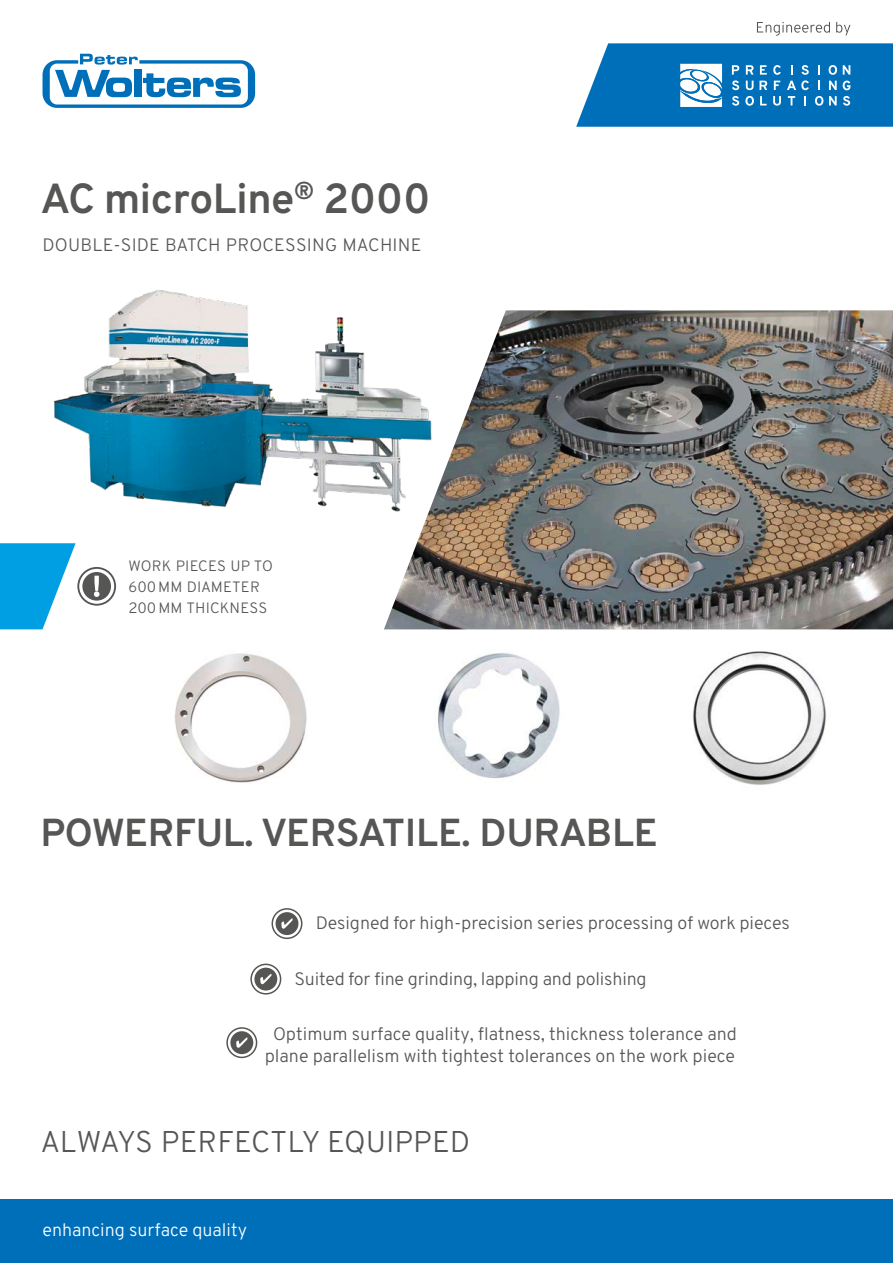
<style>
.page{position:relative;width:893px;height:1263px;background:#fff}
.page>*{position:absolute;margin:0;border:0;box-sizing:border-box;transform-origin:0 0}
.t1{font:700 42px "Overpass";letter-spacing:-.01em;color:#565655}
.t2{font:700 39px "Overpass";letter-spacing:-.01em;color:#565655}
.t3{font:300 30px "Overpass";color:#565655}
.t4{font:300 18px/21.6px "Overpass";color:#565655;text-align:center}
.t5{font:300 18px "Overpass";color:#fff}
.t6{font:300 15px/21px "Overpass";letter-spacing:.01em;color:#565655}
</style>
<div class="page">
<div style="left:0;top:1199px;width:893px;height:64px;background:#006fba"></div>
<svg style="left:43px;top:54px;width:212px;height:54px"></svg>
<svg style="left:576px;top:43px;width:317px;height:84px;background:#2584c4"></svg>
<svg style="left:757px;top:22px;width:93px;height:14px"></svg>
<img style="left:54px;top:289px;width:330px;height:218px">
<svg style="left:0;top:543px;width:76px;height:86px"></svg>
<svg style="left:77px;top:567px;width:39px;height:39px"></svg>
<svg style="left:81px;top:570px;width:32px;height:32px"></svg>
<div style="left:79px;top:569px;width:35px;height:35px;border:3px solid #fff;border-radius:50%"></div>
<svg style="left:94px;top:576px;width:6px;height:21px"></svg>
<svg style="left:250px;top:963px;width:31px;height:31px"></svg>
<div style="left:253px;top:966px;width:26px;height:26px;background:#565655;border-radius:50%"></div>
<div style="left:252px;top:965px;width:28px;height:28px;border:3px solid #fff;border-radius:50%"></div>
<svg style="left:260px;top:974px;width:11px;height:10px"></svg>
<svg style="left:272px;top:908px;width:30px;height:31px"></svg>
<div style="left:274px;top:911px;width:26px;height:25px;background:#565655;border-radius:50%"></div>
<div style="left:273px;top:910px;width:28px;height:27px;border:3px solid #fff;border-radius:50%"></div>
<svg style="left:281px;top:918px;width:12px;height:11px"></svg>
<svg style="left:226px;top:1027px;width:31px;height:31px"></svg>
<div style="left:229px;top:1030px;width:26px;height:25px;background:#565655;border-radius:50%"></div>
<div style="left:228px;top:1029px;width:28px;height:28px;border:3px solid #fff;border-radius:50%"></div>
<svg style="left:236px;top:1037px;width:11px;height:11px"></svg>
<img style="left:692px;top:651px;width:135px;height:134px">
<img style="left:174px;top:653px;width:133px;height:130px">
<img style="left:438px;top:653px;width:122px;height:126px">
<img style="left:384px;top:310px;width:509px;height:319px">
<h1 class="t1" style="left:40px;top:172px;width:392px">AC microLine<sup>®</sup> 2000</h1>
<p class="t4" style="left:43px;top:234px;width:380px">DOUBLE-SIDE BATCH PROCESSING MACHINE</p>
<p class="t6" style="left:128px;top:555px;width:146px">WORK PIECES UP TO<br>600MM DIAMETER<br>200MM THICKNESS</p>
<h2 class="t2" style="left:41px;top:808px;width:619px">POWERFUL. VERSATILE. DURABLE</h2>
<p class="t4" style="left:316px;top:912px;width:476px">Designed for high-precision series processing of work pieces</p>
<p class="t4" style="left:294px;top:968px;width:354px">Suited for fine grinding, lapping and polishing</p>
<p class="t4" style="left:265px;top:1023px;width:474px">Optimum surface quality, flatness, thickness tolerance and plane parallelism with tightest tolerances on the work piece</p>
<h3 class="t3" style="left:41px;top:1124px;width:431px">ALWAYS PERFECTLY EQUIPPED</h3>
<p class="t5" style="left:43px;top:1219px;width:206px">enhancing surface quality</p>
</div>
